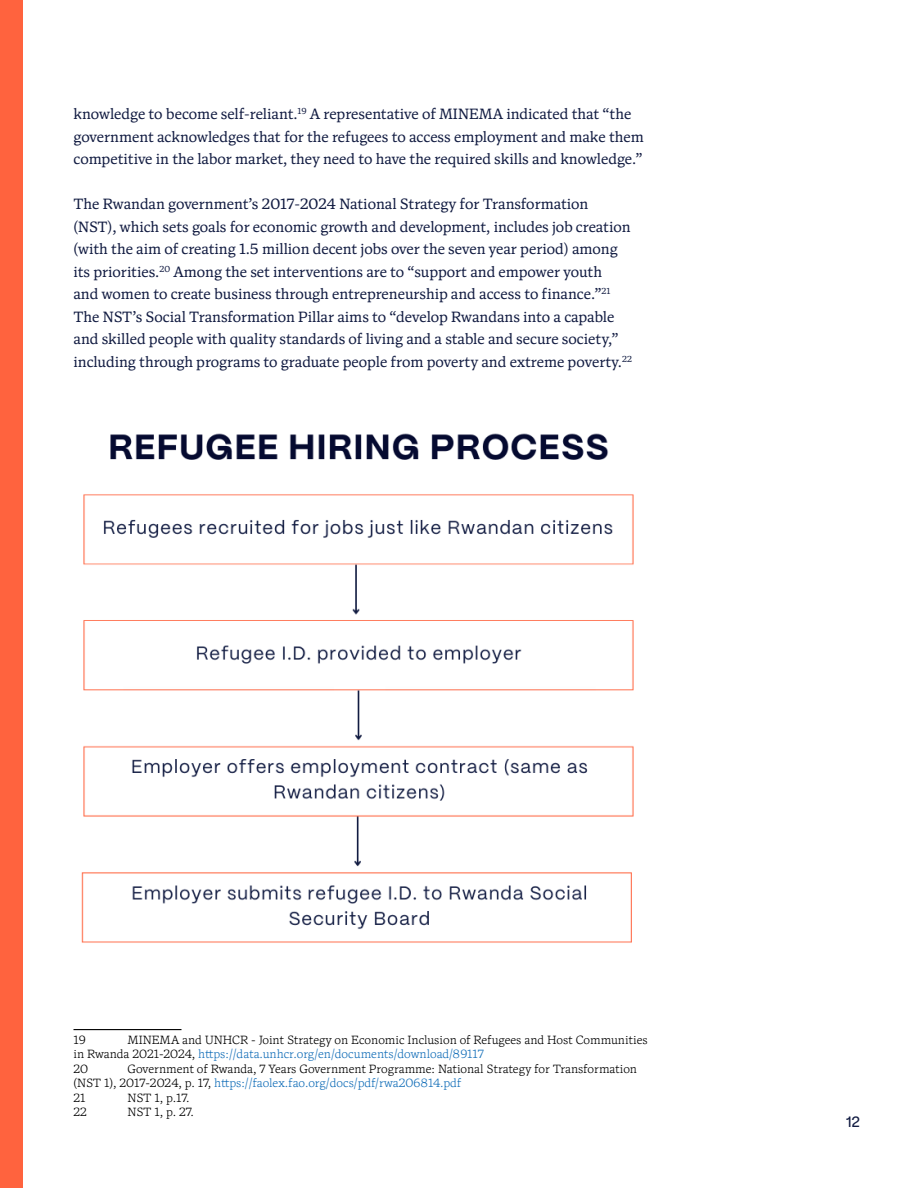
<style>
.page{position:relative;width:918px;height:1188px;background:#fff}
.page>*{position:absolute;margin:0;border:0;box-sizing:border-box;transform-origin:0 0}
.t1{font:15px/22.5px "Antonia Variable";color:#121c42}
.t2{font:500 15px "PP Mori";color:#121c42}
.t3{font:12px/14.4px "Antonia Variable";color:#000}
.s1{color:#1670b9}
</style>
<div class="page">
<div style="left:0;top:0;width:22px;height:1188px;background:#ff633e"></div>
<img style="left:81px;top:433px;width:553px;height:510px">
<hr style="left:74px;top:1029px;width:108px;height:1px;background:#000">
<p class="t1" style="left:73px;top:103px;width:572px">knowledge to become self-reliant.<sup>19</sup> A representative of MINEMA indicated that “the government acknowledges that for the refugees to access employment and make them competitive in the labor market, they need to have the required skills and knowledge.”</p>
<p class="t1" style="left:73px;top:193px;width:560px">The Rwandan government’s 2017-2024 National Strategy for Transformation (NST), which sets goals for economic growth and development, includes job creation (with the aim of creating 1.5 million decent jobs over the seven year period) among its priorities.<sup>20</sup> Among the set interventions are to “support and empower youth<br>and women to create business through entrepreneurship and access to finance.”<sup>21<br></sup>The NST’s Social Transformation Pillar aims to “develop Rwandans into a capable and skilled people with quality standards of living and a stable and secure society,” including through programs to graduate people from poverty and extreme poverty.<sup>22</sup></p>
<p class="t3" style="left:74px;top:1033px;width:576px;text-indent:54px">MINEMA and UNHCR - Joint Strategy on Economic Inclusion of Refugees and Host Communities in Rwanda 2021-2024, <span class="s1">https://data.unhcr.org/en/documents/download/89117<br></span>20</p>
<p class="t3" style="left:74px;top:1033px;width:14px">19</p>
<p class="t3" style="left:74px;top:1062px;width:565px;text-indent:54px">Government of Rwanda, 7 Years Government Programme: National Strategy for Transformation (NST 1), 2017-2024, p. 17, <span class="s1">https://faolex.fao.org/docs/pdf/rwa206814.pdf<br></span>21</p>
<p class="t3" style="left:128px;top:1091px;width:64px">NST 1, p.17.</p>
<p class="t3" style="left:74px;top:1105px;width:15px">22</p>
<p class="t3" style="left:128px;top:1105px;width:68px">NST 1, p. 27.</p>
<p class="t2" style="left:846px;top:1109px;width:16px">12</p>
</div>
